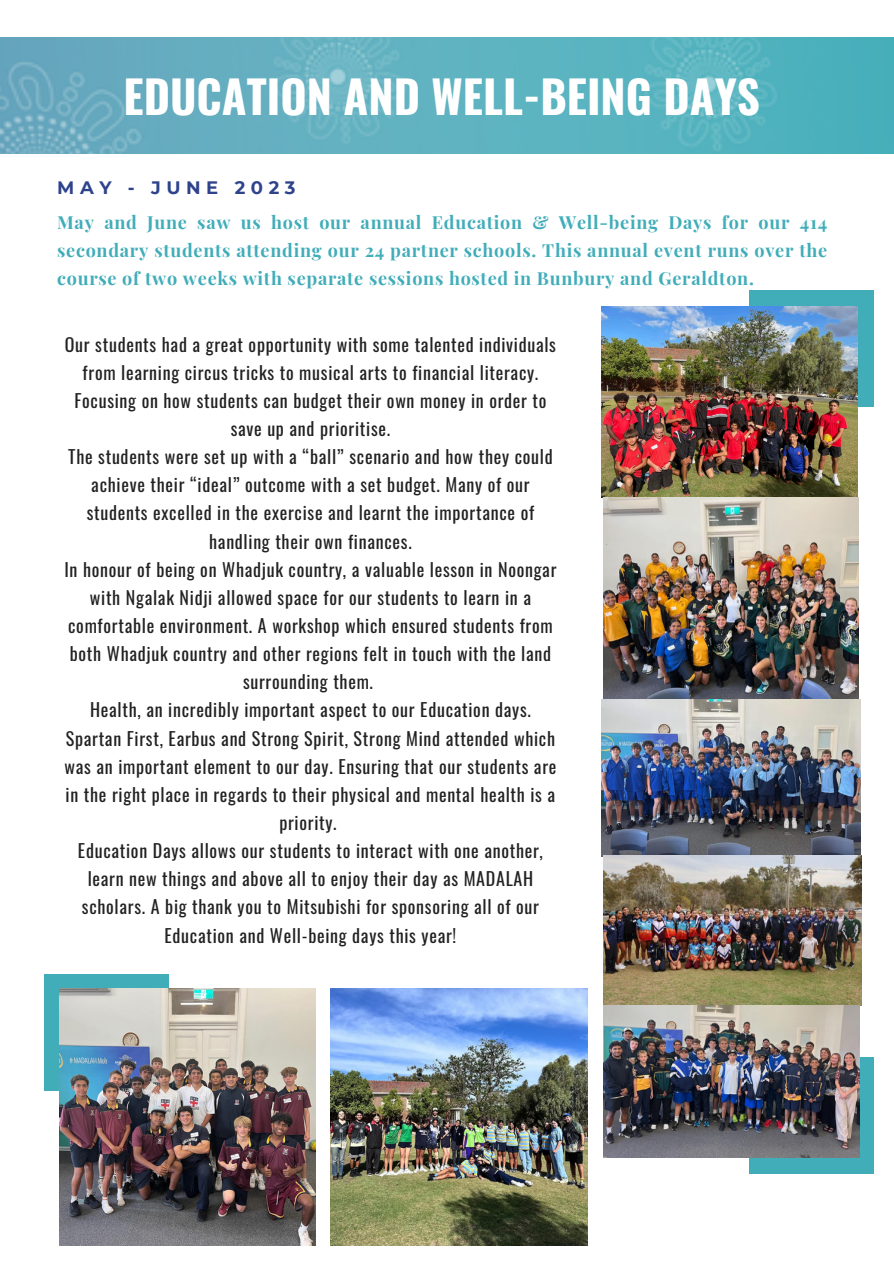
<style>
.page{position:relative;width:894px;height:1264px;background:#fff}
.page>*{position:absolute;margin:0;border:0;box-sizing:border-box;transform-origin:0 0}
.t1{font:700 45px "Oswald";color:#fff}
.t2{font:18px/28.2px "Oswald";letter-spacing:.04em;color:#222;text-align:center}
.t3{font:700 18px/28.2px "Playfair Display";letter-spacing:.04em;color:#41adb9;text-align:justify}
.t4{font:700 18px "Montserrat";letter-spacing:.31em;color:#2f438c}
</style>
<div class="page">
<img style="left:0;top:37px;width:893px;height:116px">
<svg style="left:59px;top:1245px;width:96px;height:1px"></svg>
<div style="left:748px;top:290px;width:125px;height:116px;background:#41adb9"></div>
<img style="left:601px;top:306px;width:255px;height:191px">
<img style="left:603px;top:497px;width:255px;height:202px">
<img style="left:601px;top:699px;width:259px;height:157px">
<div style="left:44px;top:974px;width:124px;height:116px;background:#41adb9"></div>
<img style="left:59px;top:988px;width:257px;height:257px">
<img style="left:603px;top:855px;width:257px;height:302px">
<img style="left:330px;top:988px;width:257px;height:257px">
<img style="left:748px;top:1057px;width:125px;height:117px">
<p class="t1" style="left:124px;top:62px;width:637px">EDUCATION AND WELL-BEING DAYS</p>
<p class="t4" style="left:57px;top:176px;width:240px">MAY - JUNE 2023</p>
<p class="t3" style="left:57px;top:207px;width:771px">May and June saw us host our annual Education &amp; Well-being Days for our 414 secondary students attending our 24 partner schools. This annual event runs over the course of two weeks with separate sessions hosted in Bunbury and Geraldton.</p>
<p class="t2" style="left:65px;top:329px;width:492px">Our students had a great opportunity with some talented individuals from learning circus tricks to musical arts to financial literacy.<br>Focusing on how students can budget their own money in order to save up and prioritise.</p>
<p class="t2" style="left:68px;top:442px;width:486px">The students were set up with a “ball” scenario and how they could achieve their “ideal” outcome with a set budget. Many of our students excelled in the exercise and learnt the importance of handling their own finances.</p>
<p class="t2" style="left:64px;top:554px;width:493px">In honour of being on Whadjuk country, a valuable lesson in Noongar with Ngalak Nidji allowed space for our students to learn in a comfortable environment. A workshop which ensured students from both Whadjuk country and other regions felt in touch with the land surrounding them.</p>
<p class="t2" style="left:64px;top:695px;width:493px">Health, an incredibly important aspect to our Education days.<br>Spartan First, Earbus and Strong Spirit, Strong Mind attended which was an important element to our day. Ensuring that our students are in the right place in regards to their physical and mental health is a priority.</p>
<p class="t2" style="left:78px;top:835px;width:466px">Education Days allows our students to interact with one another, learn new things and above all to enjoy their day as MADALAH scholars. A big thank you to Mitsubishi for sponsoring all of our Education and Well-being days this year!</p>
</div>
